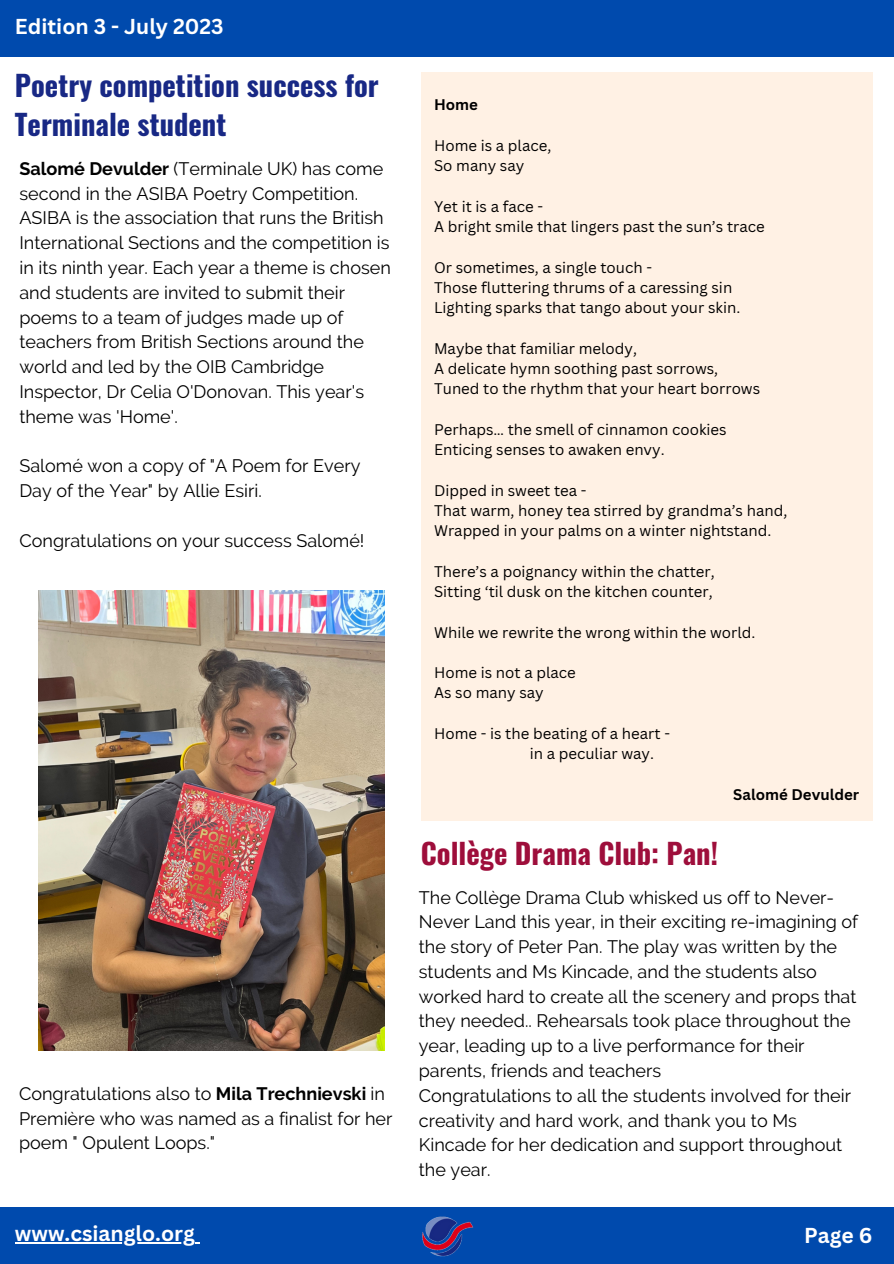
<style>
.page{position:relative;width:894px;height:1264px;background:#fff}
.page>*{position:absolute;margin:0;border:0;box-sizing:border-box;transform-origin:0 0}
.t1{font:700 28.5px/39.5px "Oswald";color:#182885}
.t2{font:700 28.5px "Oswald";color:#9e0e3b}
.t3{font:700 21px "Canva Sans";color:#fff}
.t4{font:18px/24.8px "Raleway";color:#000}
.t5{font:15px "Canva Sans";color:#000}
.t6{font:700 15px "Canva Sans";color:#000}
.s1{font-weight:700}
</style>
<div class="page">
<div style="left:0;top:0;width:893px;height:57px;background:#004aad"></div>
<div style="left:0;top:1207px;width:893px;height:56px;background:#004aad"></div>
<img style="left:422px;top:1216px;width:51px;height:41px">
<img style="left:39px;top:590px;width:345px;height:460px">
<div style="left:421px;top:72px;width:451px;height:748px;background:#fff1e4"></div>
<hr style="left:15px;top:1242px;width:180px;height:1px;background:#fff">
<p class="t3" style="left:15px;top:11px;width:210px">Edition 3 - July 2023</p>
<p class="t1" style="left:15px;top:64px;width:365px">Poetry competition success for<br>Terminale student</p>
<p class="t4" style="left:19px;top:156px;width:373px"><span class="s1">Salomé Devulder</span> (Terminale UK) has come second in the ASIBA Poetry Competition.<br>ASIBA is the association that runs the British International Sections and the competition is in its ninth year. Each year a theme is chosen and students are invited to submit their poems to a team of judges made up of teachers from British Sections around the world and led by the OIB Cambridge Inspector, Dr Celia O'Donovan. This year's theme was 'Home'.</p>
<p class="t4" style="left:19px;top:453px;width:342px">Salomé won a copy of "A Poem for Every<br>Day of the Year" by Allie Esiri.</p>
<p class="t4" style="left:19px;top:528px;width:346px">Congratulations on your success Salomé!</p>
<p class="t4" style="left:19px;top:1081px;width:375px">Congratulations also to <span class="s1">Mila Trechnievski</span> in<br>Première who was named as a finalist for her poem " Opulent Loops."</p>
<p class="t6" style="left:434px;top:94px;width:45px">Home</p>
<p class="t5" style="left:434px;top:135px;width:119px">Home is a place,</p>
<p class="t5" style="left:434px;top:155px;width:92px">So many say</p>
<p class="t5" style="left:434px;top:196px;width:111px">Yet it is a face -</p>
<p class="t5" style="left:434px;top:216px;width:332px">A bright smile that lingers past the sun’s trace</p>
<p class="t5" style="left:434px;top:256px;width:219px">Or sometimes, a single touch -</p>
<p class="t5" style="left:434px;top:277px;width:300px">Those fluttering thrums of a caressing sin</p>
<p class="t5" style="left:434px;top:297px;width:308px">Lighting sparks that tango about your skin.</p>
<p class="t5" style="left:434px;top:338px;width:204px">Maybe that familiar melody,</p>
<p class="t5" style="left:434px;top:358px;width:285px">A delicate hymn soothing past sorrows,</p>
<p class="t5" style="left:434px;top:378px;width:327px">Tuned to the rhythm that your heart borrows</p>
<p class="t5" style="left:434px;top:419px;width:294px">Perhaps… the smell of cinnamon cookies</p>
<p class="t5" style="left:434px;top:439px;width:232px">Enticing senses to awaken envy.</p>
<p class="t5" style="left:434px;top:479px;width:154px">Dipped in sweet tea -</p>
<p class="t5" style="left:434px;top:500px;width:355px">That warm, honey tea stirred by grandma’s hand,</p>
<p class="t5" style="left:434px;top:520px;width:339px">Wrapped in your palms on a winter nightstand.</p>
<p class="t5" style="left:434px;top:560px;width:282px">There’s a poignancy within the chatter,</p>
<p class="t5" style="left:434px;top:581px;width:280px">Sitting ‘til dusk on the kitchen counter,</p>
<p class="t5" style="left:434px;top:621px;width:323px">While we rewrite the wrong within the world.</p>
<p class="t5" style="left:434px;top:662px;width:143px">Home is not a place</p>
<p class="t5" style="left:434px;top:682px;width:111px">As so many say</p>
<p class="t5" style="left:434px;top:723px;width:237px">Home - is the beating of a heart -</p>
<p class="t5" style="left:529px;top:743px;width:126px">in a peculiar way.</p>
<p class="t6" style="left:733px;top:783px;width:127px">Salomé Devulder</p>
<p class="t2" style="left:421px;top:830px;width:298px">Collège Drama Club: Pan!</p>
<p class="t4" style="left:418px;top:884px;width:440px">The Collège Drama Club whisked us off to Never-Never Land this year, in their exciting re-imagining of the story of Peter Pan. The play was written by the students and Ms Kincade, and the students also worked hard to create all the scenery and props that they needed.. Rehearsals took place throughout the year, leading up to a live performance for their parents, friends and teachers</p>
<p class="t4" style="left:418px;top:1082px;width:433px">Congratulations to all the students involved for their creativity and hard work, and thank you to Ms Kincade for her dedication and support throughout the year.</p>
<p class="t3" style="left:15px;top:1218px;width:181px">www.csianglo.org</p>
<p class="t3" style="left:803px;top:1220px;width:70px">Page 6</p>
</div>
